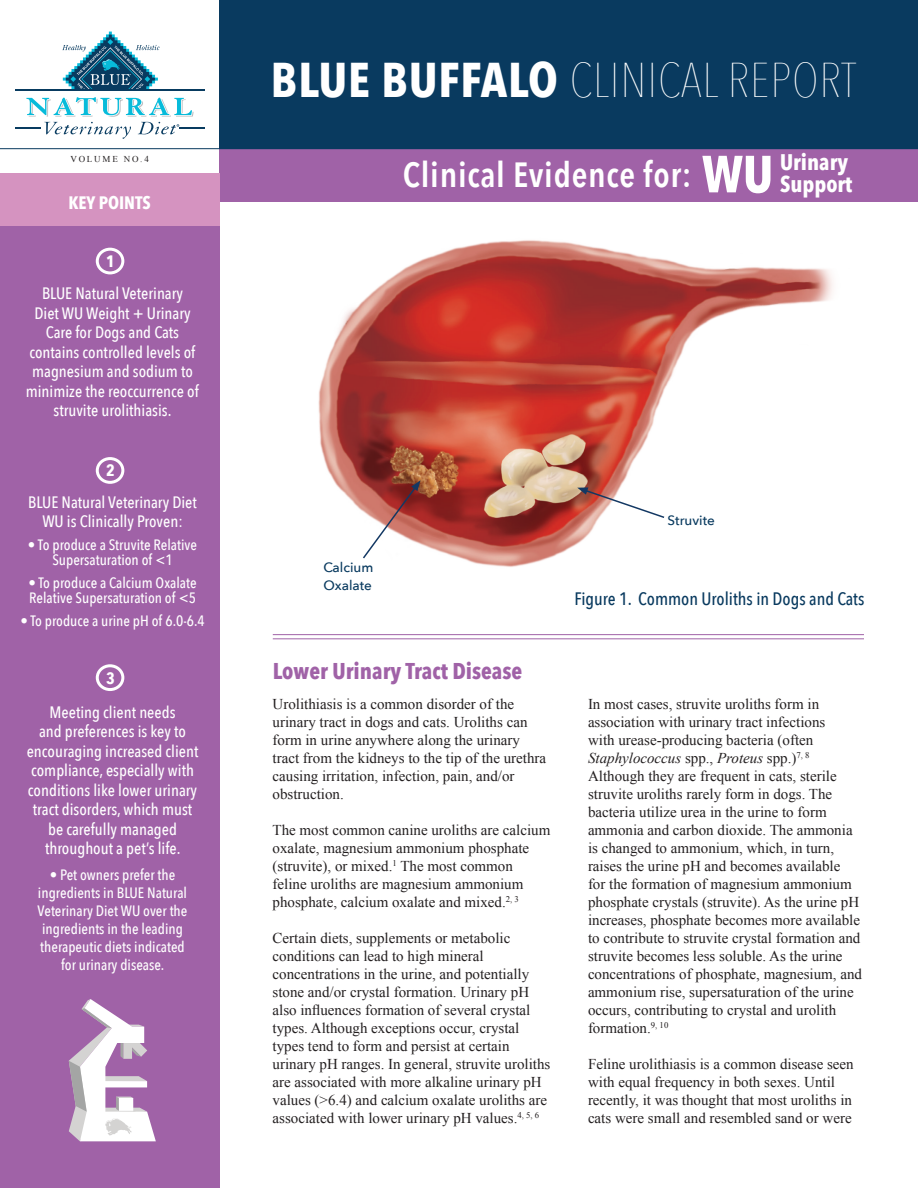
<style>
.page{position:relative;width:918px;height:1188px;background:#fff}
.page>*{position:absolute;margin:0;border:0;box-sizing:border-box;transform-origin:0 0}
.t1{font:700 51.6px "Avenir Next Condensed";color:#fff}
.t2{font:200 48.75px "Avenir Next Condensed";letter-spacing:.02em;color:#fff}
.t3{font:600 34.95px "Avenir Next Condensed";letter-spacing:.02em;color:#fff}
.t4{font:700 22.8px "Avenir Next Condensed";color:#a062a7}
.t5{font:700 22.5px "Avenir Next Condensed";color:#fff}
.Figure_1{font:500 18px "Avenir Next Condensed";color:#093a5f}
.t6{font:700 18px "Avenir Next Condensed";color:#fff}
.t7{font:500 16.5px/19.5px "Avenir Next Condensed";color:#fff;text-align:center}
.t8{font:700 16.5px "Avenir Next Condensed";color:#fff}
.Body{font:15px/18px "Times New Roman";color:#231f20}
.t9{font:500 15px/18px "Avenir Next Condensed";color:#fff;text-align:center}
.Figure_1-2{font:500 13.5px/18px "Avenir Next";color:#093a5f}
.t10{font:9px "Times New Roman";letter-spacing:.2em;color:#231f20}
.s1{font-weight:700}
.s2{font-style:italic}
</style>
<div class="page">
<img style="left:318px;top:240px;width:515px;height:327px">
<hr style="left:273px;top:634px;width:591px;height:1px;background:#a062a7">
<hr style="left:273px;top:638px;width:591px;height:1px;background:#a062a7">
<svg style="left:577px;top:487px;width:89px;height:32px"></svg>
<svg style="left:361px;top:480px;width:60px;height:80px"></svg>
<div style="left:0;top:199px;width:220px;height:989px;background:#a062a7"></div>
<div style="left:219px;top:149px;width:699px;height:52px;background:#a062a7"></div>
<div style="left:220px;top:0;width:698px;height:149px;background:#093a5f"></div>
<svg style="left:69px;top:999px;width:87px;height:142px"></svg>
<svg style="left:62px;top:32px;width:98px;height:58px"></svg>
<hr style="left:15px;top:90px;width:189px;height:1px;background:#083b60">
<svg style="left:15px;top:97px;width:189px;height:42px"></svg>
<div style="left:0;top:173px;width:220px;height:52px;background:#d593c0"></div>
<div style="left:96px;top:248px;width:28px;height:26px;border:3px solid #fff;border-radius:50%"></div>
<div style="left:96px;top:664px;width:28px;height:27px;border:3px solid #fff;border-radius:50%"></div>
<div style="left:96px;top:457px;width:28px;height:27px;border:3px solid #fff;border-radius:50%"></div>
<svg style="left:0;top:148px;width:918px;height:2px"></svg>
<p class="t10" style="left:70px;top:153px;width:80px">VOLUME NO.4</p>
<p class="t6" style="left:68px;top:191px;width:84px">KEY POINTS</p>
<p class="t8" style="left:106px;top:251px;width:10px">1</p>
<p class="t7" style="left:26px;top:284px;width:175px">BLUE Natural Veterinary<br>Diet WU Weight + Urinary<br>Care for Dogs and Cats contains controlled levels of magnesium and sodium to minimize the reoccurrence of struvite urolithiasis.</p>
<p class="t8" style="left:106px;top:460px;width:10px">2</p>
<p class="t7" style="left:28px;top:492px;width:170px">BLUE Natural Veterinary Diet<br>WU is Clinically Proven:</p>
<p class="t9" style="left:28px;top:538px;width:171px;line-height:15px">• To produce a Struvite Relative<br>Supersaturation of &lt;1</p>
<p class="t9" style="left:28px;top:575px;width:170px;line-height:15px;text-align:left">• To produce a Calcium Oxalate<br>Relative Supersaturation of &lt;5</p>
<p class="t9" style="left:20px;top:612px;width:186px">• To produce a urine pH of 6.0-6.4</p>
<p class="t8" style="left:106px;top:668px;width:10px">3</p>
<p class="t7" style="left:27px;top:702px;width:173px">Meeting client needs<br>and preferences is key to encouraging increased client compliance, especially with conditions like lower urinary tract disorders, which must be carefully managed throughout a pet’s life.</p>
<p class="t9" style="left:38px;top:866px;width:151px">• Pet owners prefer the ingredients in BLUE Natural<br>Veterinary Diet WU over the ingredients in the leading therapeutic diets indicated for urinary disease.</p>
<p class="t2" style="left:271px;top:51px;width:587px"><span class="s1">BLUE BUFFALO</span> CLINICAL REPORT</p>
<p class="t3" style="left:403px;top:144px;width:290px">Clinical Evidence for:</p>
<p class="t1" style="left:702px;top:143px;width:73px">WU</p>
<p class="t5" style="left:780px;top:148px;width:70px">Urinary</p>
<p class="t5" style="left:780px;top:170px;width:74px">Support</p>
<p class="Figure_1-2" style="left:323px;top:558px;width:52px">Calcium<br>Oxalate</p>
<p class="Figure_1-2" style="left:668px;top:511px;width:49px">Struvite</p>
<p class="Figure_1" style="left:574px;top:588px;width:292px">Figure 1. Common Uroliths in Dogs and Cats</p>
<p class="t4" style="left:273px;top:657px;width:251px">Lower Urinary Tract Disease</p>
<p class="Body" style="left:273px;top:695px;width:275px">Urolithiasis is a common disorder of the urinary tract in dogs and cats. Uroliths can form in urine anywhere along the urinary tract from the kidneys to the tip of the urethra causing irritation, infection, pain, and/or obstruction.</p>
<p class="Body" style="left:273px;top:821px;width:279px">The most common canine uroliths are calcium oxalate, magnesium ammonium phosphate (struvite), or mixed.<sup>1</sup> The most common feline uroliths are magnesium ammonium phosphate, calcium oxalate and mixed.<sup>2,</sup> <sup>3</sup></p>
<p class="Body" style="left:273px;top:929px;width:279px">Certain diets, supplements or metabolic conditions can lead to high mineral concentrations in the urine, and potentially stone and/or crystal formation. Urinary pH also influences formation of several crystal types. Although exceptions occur, crystal types tend to form and persist at certain urinary pH ranges. In general, struvite uroliths are associated with more alkaline urinary pH values (&gt;6.4) and calcium oxalate uroliths are associated with lower urinary pH values.<sup>4,</sup> <sup>5,</sup> <sup>6</sup></p>
<p class="Body" style="left:588px;top:695px;width:276px">In most cases, struvite uroliths form in association with urinary tract infections<br>with urease-producing bacteria (often <span class="s2">Staphylococcus</span> spp., <span class="s2">Proteus</span> spp.)<sup>7,</sup> <sup>8<br></sup>Although they are frequent in cats, sterile struvite uroliths rarely form in dogs. The bacteria utilize urea in the urine to form ammonia and carbon dioxide. The ammonia is changed to ammonium, which, in turn, raises the urine pH and becomes available<br>for the formation of magnesium ammonium phosphate crystals (struvite). As the urine pH increases, phosphate becomes more available to contribute to struvite crystal formation and struvite becomes less soluble. As the urine concentrations of phosphate, magnesium, and ammonium rise, supersaturation of the urine occurs, contributing to crystal and urolith formation.<sup>9,</sup> <sup>10</sup></p>
<p class="Body" style="left:588px;top:1055px;width:267px">Feline urolithiasis is a common disease seen with equal frequency in both sexes. Until recently, it was thought that most uroliths in cats were small and resembled sand or were</p>
</div>
